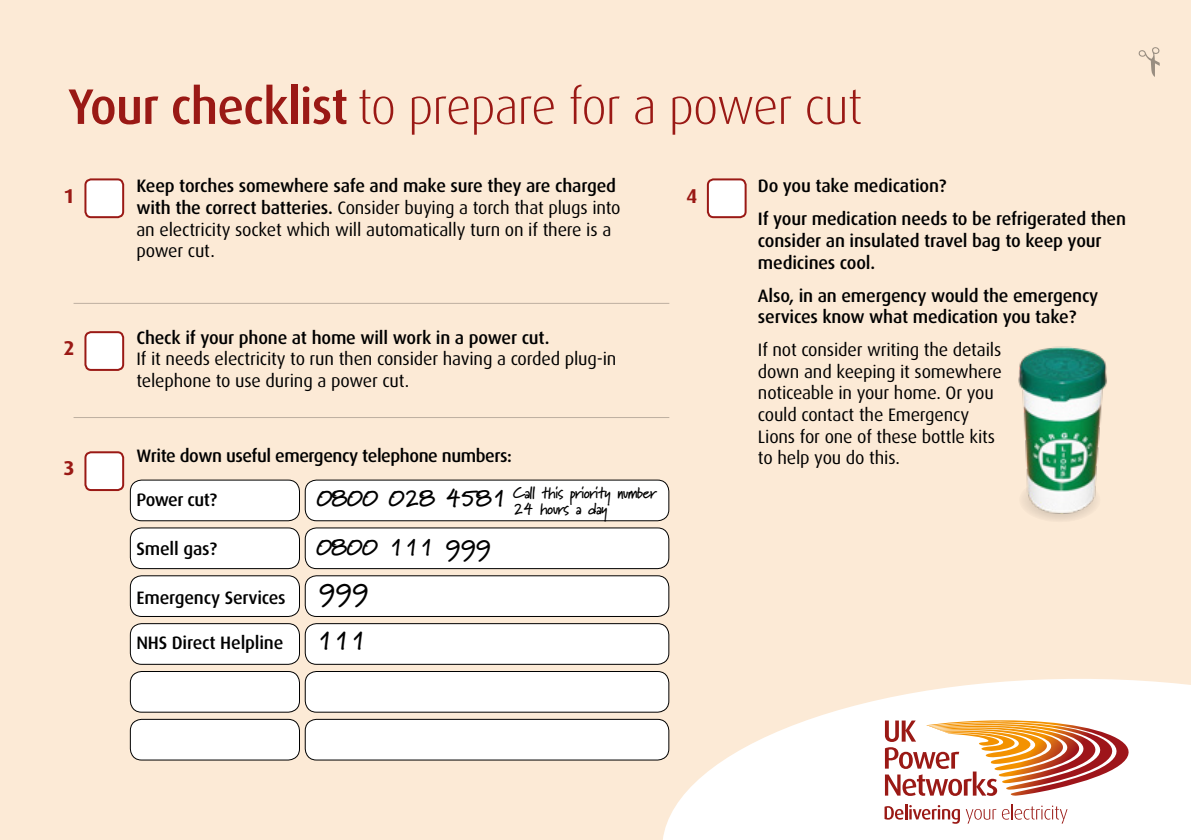
<style>
.page{position:relative;width:1191px;height:840px;background:#fff}
.page>*{position:absolute;margin:0;border:0;box-sizing:border-box;transform-origin:0 0}
.t1{font:300 50px "Dax";letter-spacing:-.02em;color:#9a1915}
.t2{font:700 26px "Marydale";letter-spacing:-.025em;color:#000}
.t3{font:700 24px "Marydale";letter-spacing:-.03em;color:#000}
.t4{font:700 20px "Dax";color:#9a1915}
.t5{font:18px/21.6px "Dax";letter-spacing:-.01em;color:#000}
.t6{font:500 18px/21.6px "Dax";letter-spacing:-.01em;color:#000}
.t7{font:500 18px "Dax";letter-spacing:-.035em;color:#000}
.t8{font:700 15.6px/16px "Marydale";letter-spacing:-.04em;color:#000}
.s1{font-weight:500}
</style>
<div class="page">
<div style="left:0;top:0;width:1191px;height:839px;background:#fcead6"></div>
<svg style="left:662px;top:679px;width:529px;height:160px;fill:#fff"></svg>
<div style="left:130px;top:480px;width:169px;height:40px;background:#fff;border-radius:11px"></div>
<div style="left:130px;top:479px;width:170px;height:42px;border:1px solid #000;border-radius:11px"></div>
<div style="left:130px;top:527px;width:169px;height:41px;background:#fff;border-radius:11px"></div>
<div style="left:130px;top:527px;width:170px;height:41px;border:1px solid #000;border-radius:11px"></div>
<div style="left:130px;top:575px;width:169px;height:41px;background:#fff;border-radius:11px"></div>
<div style="left:130px;top:575px;width:170px;height:41px;border:1px solid #000;border-radius:11px"></div>
<div style="left:130px;top:623px;width:169px;height:41px;background:#fff;border-radius:11px"></div>
<div style="left:130px;top:622px;width:170px;height:42px;border:1px solid #000;border-radius:11px"></div>
<div style="left:130px;top:671px;width:169px;height:40px;background:#fff;border-radius:11px"></div>
<div style="left:130px;top:670px;width:170px;height:42px;border:1px solid #000;border-radius:11px"></div>
<div style="left:130px;top:719px;width:169px;height:40px;background:#fff;border-radius:11px"></div>
<div style="left:130px;top:718px;width:170px;height:42px;border:1px solid #000;border-radius:11px"></div>
<div style="left:305px;top:480px;width:364px;height:40px;background:#fff;border-radius:11px"></div>
<div style="left:305px;top:479px;width:364px;height:42px;border:1px solid #000;border-radius:11px"></div>
<div style="left:305px;top:527px;width:364px;height:41px;background:#fff;border-radius:11px"></div>
<div style="left:305px;top:527px;width:364px;height:41px;border:1px solid #000;border-radius:11px"></div>
<div style="left:305px;top:575px;width:364px;height:41px;background:#fff;border-radius:11px"></div>
<div style="left:305px;top:575px;width:364px;height:41px;border:1px solid #000;border-radius:11px"></div>
<div style="left:305px;top:623px;width:364px;height:41px;background:#fff;border-radius:11px"></div>
<div style="left:305px;top:622px;width:364px;height:42px;border:1px solid #000;border-radius:11px"></div>
<div style="left:305px;top:671px;width:364px;height:40px;background:#fff;border-radius:11px"></div>
<div style="left:305px;top:670px;width:364px;height:42px;border:1px solid #000;border-radius:11px"></div>
<div style="left:305px;top:719px;width:364px;height:40px;background:#fff;border-radius:11px"></div>
<div style="left:305px;top:718px;width:364px;height:42px;border:1px solid #000;border-radius:11px"></div>
<div style="left:85px;top:179px;width:38px;height:38px;background:#fff;border-radius:6px"></div>
<div style="left:84px;top:178px;width:40px;height:40px;border:2px solid #9a1915;border-radius:6px"></div>
<div style="left:85px;top:452px;width:38px;height:37px;background:#fff;border-radius:6px"></div>
<div style="left:84px;top:451px;width:40px;height:39px;border:2px solid #9a1915;border-radius:6px"></div>
<div style="left:708px;top:179px;width:37px;height:38px;background:#fff;border-radius:6px"></div>
<div style="left:707px;top:178px;width:39px;height:40px;border:2px solid #9a1915;border-radius:6px"></div>
<div style="left:85px;top:332px;width:38px;height:38px;background:#fff;border-radius:6px"></div>
<div style="left:84px;top:331px;width:40px;height:40px;border:2px solid #9a1915;border-radius:6px"></div>
<hr style="left:74px;top:417px;width:595px;height:1px;background:#c1c0c0">
<hr style="left:74px;top:303px;width:595px;height:1px;background:#c1c0c0">
<svg style="left:885px;top:714px;width:302px;height:81px;background:#e8c0ae"></svg>
<svg style="left:884px;top:804px;width:112px;height:19px;background:#e5c4c3"></svg>
<svg style="left:1002px;top:804px;width:65px;height:19px"></svg>
<div style="left:1019px;top:477px;width:81px;height:45px;background:#f1dfcc;border-radius:50%"></div>
<img style="left:1018px;top:346px;width:89px;height:172px">
<svg style="left:1138px;top:47px;width:21px;height:30px"></svg>
<h1 class="t1" style="left:68px;top:79px;width:796px"><span class="s1">Your checklist</span> to prepare for a power cut</h1>
<p class="t4" style="left:64px;top:184px;width:13px">1</p>
<p class="t4" style="left:64px;top:337px;width:13px">2</p>
<p class="t4" style="left:64px;top:457px;width:13px">3</p>
<p class="t5" style="left:136px;top:175px;width:486px"><span class="s1">Keep torches somewhere safe and make sure they are charged with the correct batteries.</span> Consider buying a torch that plugs into an electricity socket which will automatically turn on if there is a power cut.</p>
<p class="t6" style="left:136px;top:327px;width:415px">Check if your phone at home will work in a power cut.</p>
<p class="t5" style="left:136px;top:348px;width:481px">If it needs electricity to run then consider having a corded plug-in telephone to use during a power cut.</p>
<p class="t6" style="left:136px;top:445px;width:377px">Write down useful emergency telephone numbers:</p>
<p class="t7" style="left:136px;top:489px;width:82px">Power cut?</p>
<h3 class="t3" style="left:316px;top:483px;width:192px">0800 028 4581</h3>
<p class="t6" style="left:136px;top:537px;width:82px">Smell gas?</p>
<h3 class="t3" style="left:316px;top:532px;width:177px">0800 111 999</h3>
<p class="t6" style="left:136px;top:586px;width:151px">Emergency Services</p>
<h2 class="t2" style="left:318px;top:575px;width:52px">999</h2>
<p class="t6" style="left:136px;top:631px;width:148px">NHS Direct Helpline</p>
<h2 class="t2" style="left:316px;top:624px;width:52px">111</h2>
<p class="t8" style="left:513px;top:484px;width:145px">Call this priority number<br>24 hours a day</p>
<p class="t4" style="left:686px;top:184px;width:13px">4</p>
<p class="t6" style="left:758px;top:170px;width:370px;line-height:33px">Do you take medication?<br>If your medication needs to be refrigerated then</p>
<p class="t6" style="left:758px;top:230px;width:345px">consider an insulated travel bag to keep your medicines cool.</p>
<p class="t6" style="left:758px;top:284px;width:342px">Also, in an emergency would the emergency services know what medication you take?</p>
<p class="t5" style="left:758px;top:339px;width:245px">If not consider writing the details down and keeping it somewhere noticeable in your home. Or you could contact the Emergency<br>Lions for one of these bottle kits to help you do this.</p>
</div>
